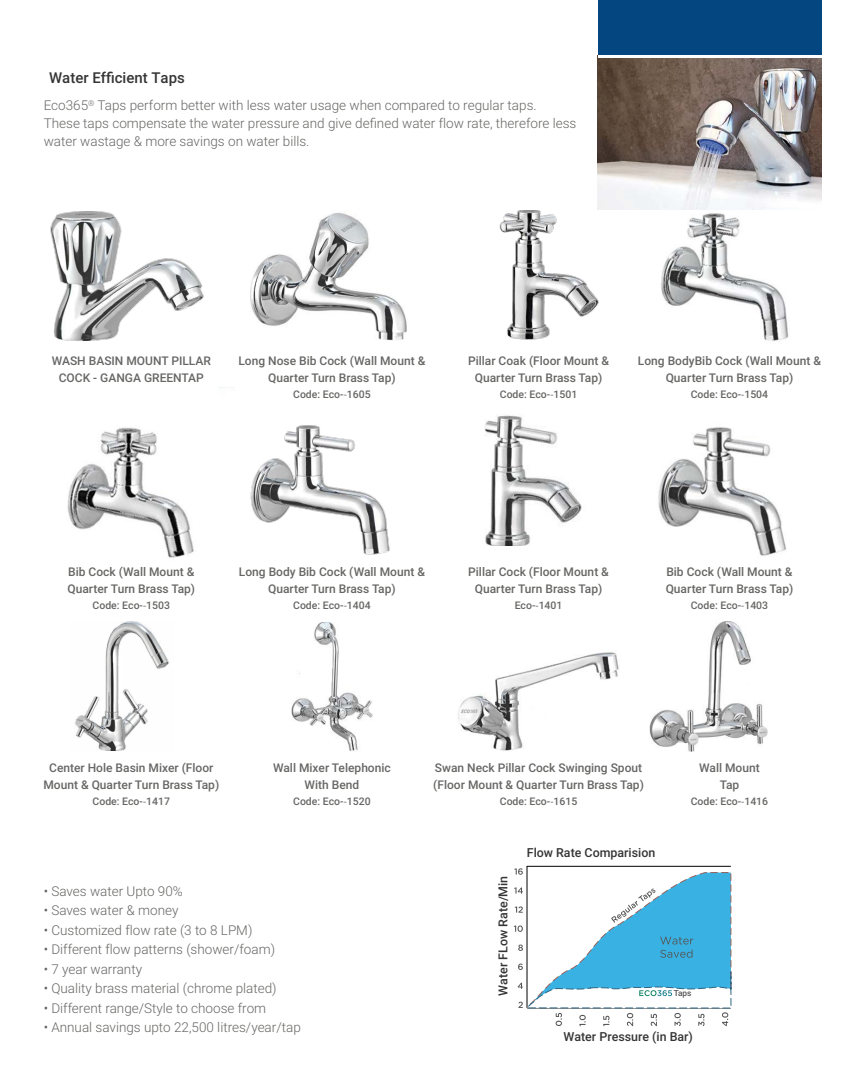
<style>
.page{position:relative;width:864px;height:1080px;background:#fff}
.page>*{position:absolute;margin:0;border:0;box-sizing:border-box;transform-origin:0 0}
.t1{font:500 15px "Roboto";color:#353535}
.t2{font:300 13.5px/18px "Roboto";color:#666665}
.t3{font:500 12.45px "Roboto";color:#353535}
.t4{font:500 12px/16.5px "Roboto";color:#666665;text-align:center}
.t5{font:500 10.5px "Roboto";color:#666665}
.t6{font:500 8.25px "Roboto";color:#555454}
.s1{font-family:"Myriad Pro";font-weight:400}
</style>
<div class="page">
<svg style="left:526px;top:621px;width:206px;height:247px"></svg>
<svg style="left:514px;top:868px;width:218px;height:158px"></svg>
<img style="left:50px;top:211px;width:154px;height:129px">
<img style="left:250px;top:212px;width:157px;height:128px">
<img style="left:499px;top:211px;width:100px;height:129px">
<img style="left:648px;top:209px;width:141px;height:132px">
<img style="left:658px;top:427px;width:128px;height:129px">
<img style="left:485px;top:415px;width:97px;height:131px">
<img style="left:250px;top:426px;width:140px;height:129px">
<img style="left:67px;top:427px;width:127px;height:131px">
<img style="left:75px;top:621px;width:94px;height:129px">
<img style="left:291px;top:623px;width:82px;height:128px">
<img style="left:458px;top:650px;width:161px;height:102px">
<img style="left:650px;top:622px;width:118px;height:129px">
<div style="left:598px;top:0;width:223px;height:209px;background:#044780"></div>
<img style="left:598px;top:57px;width:223px;height:152px">
<hr style="left:598px;top:55px;width:223px;height:2px;background:#fff">
<p class="t1" style="left:49px;top:67px;width:137px">Water Efficient Taps</p>
<p class="t2" style="left:44px;top:96px;width:534px">Eco365<sup>®</sup> Taps perform better with less water usage when compared to regular taps.<br>These taps compensate the water pressure and give defined water flow rate, therefore less water wastage &amp; more savings on water bills.</p>
<p class="t4" style="left:52px;top:352px;width:161px">WASH BASIN MOUNT PILLAR<br>COCK - GANGA GREENTAP</p>
<p class="t4" style="left:238px;top:352px;width:189px">Long Nose Bib Cock (Wall Mount &amp;<br>Quarter Turn Brass Tap)</p>
<p class="t5" style="left:293px;top:387px;width:79px">Code: Eco-<span class="s1">‐</span>1605</p>
<p class="t4" style="left:468px;top:352px;width:142px">Pillar Coak (Floor Mount &amp;<br>Quarter Turn Brass Tap)</p>
<p class="t5" style="left:500px;top:387px;width:79px">Code: Eco-<span class="s1">‐</span>1501</p>
<p class="t4" style="left:638px;top:352px;width:185px">Long BodyBib Cock (Wall Mount &amp;<br>Quarter Turn Brass Tap)</p>
<p class="t5" style="left:691px;top:387px;width:79px">Code: Eco-<span class="s1">‐</span>1504</p>
<p class="t4" style="left:68px;top:563px;width:129px;text-align:left">Bib Cock (Wall Mount &amp;<br>Quarter Turn Brass Tap)</p>
<p class="t5" style="left:93px;top:598px;width:79px">Code: Eco-<span class="s1">‐</span>1503</p>
<p class="t4" style="left:239px;top:563px;width:188px">Long Body Bib Cock (Wall Mount &amp;<br>Quarter Turn Brass Tap)</p>
<p class="t5" style="left:293px;top:598px;width:79px">Code: Eco-<span class="s1">‐</span>1404</p>
<p class="t4" style="left:468px;top:563px;width:142px">Pillar Cock (Floor Mount &amp;<br>Quarter Turn Brass Tap)</p>
<p class="t5" style="left:515px;top:598px;width:49px">Eco-<span class="s1">‐</span>1401</p>
<p class="t4" style="left:666px;top:563px;width:129px;text-align:left">Bib Cock (Wall Mount &amp;<br>Quarter Turn Brass Tap)</p>
<p class="t5" style="left:691px;top:598px;width:79px">Code: Eco-<span class="s1">‐</span>1403</p>
<p class="t4" style="left:43px;top:759px;width:177px">Center Hole Basin Mixer (Floor<br>Mount &amp; Quarter Turn Brass Tap)</p>
<p class="t5" style="left:93px;top:794px;width:79px">Code: Eco-<span class="s1">‐</span>1417</p>
<p class="t4" style="left:273px;top:759px;width:119px">Wall Mixer Telephonic<br>With Bend</p>
<p class="t5" style="left:293px;top:794px;width:79px">Code: Eco-<span class="s1">‐</span>1520</p>
<p class="t2" style="left:44px;top:881px;width:141px">• Saves water Upto 90%</p>
<p class="t2" style="left:44px;top:901px;width:136px">• Saves water &amp; money</p>
<p class="t2" style="left:44px;top:920px;width:210px">• Customized flow rate (3 to 8 LPM)</p>
<p class="t2" style="left:44px;top:940px;width:233px">• Different flow patterns (shower/foam)</p>
<p class="t2" style="left:44px;top:959px;width:100px">• 7 year warranty</p>
<p class="t2" style="left:44px;top:979px;width:234px">• Quality brass material (chrome plated)</p>
<p class="t2" style="left:44px;top:998px;width:224px">• Different range/Style to choose from</p>
<p class="t2" style="left:44px;top:1018px;width:259px">• Annual savings upto 22,500 litres/year/tap</p>
<p class="t4" style="left:433px;top:759px;width:212px;text-align:left">Swan Neck Pillar Cock Swinging Spout (Floor Mount &amp; Quarter Turn Brass Tap)</p>
<p class="t5" style="left:500px;top:794px;width:79px">Code: Eco-<span class="s1">‐</span>1615</p>
<p class="t3" style="left:494px;top:996px;width:121px;rotate:-90deg">Water FLow Rate/Min</p>
<p class="t3" style="left:527px;top:844px;width:130px">Flow Rate Comparision</p>
<p class="t4" style="left:699px;top:759px;width:62px">Wall Mount<br>Tap</p>
<p class="t5" style="left:691px;top:794px;width:79px">Code: Eco-<span class="s1">‐</span>1416</p>
<p class="t6" style="left:674px;top:987px;width:19px">Taps</p>
<p class="t3" style="left:564px;top:1028px;width:131px">Water Pressure (in Bar)</p>
</div>
